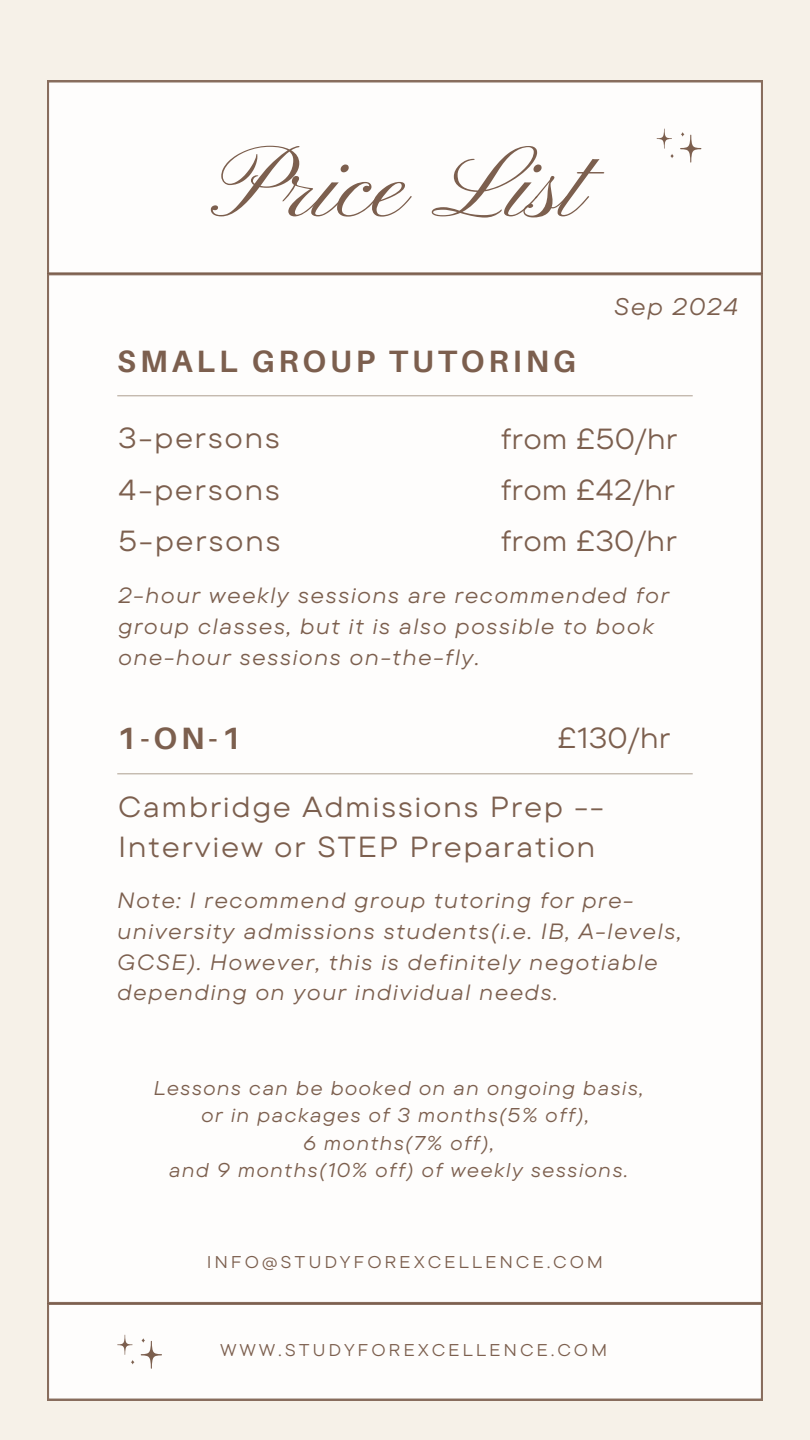
<style>
.page{position:relative;width:810px;height:1440px;background:#f6f1e8}
.page>*{position:absolute;margin:0;border:0;box-sizing:border-box;transform-origin:0 0}
.t1{font:102.8px "Pinyon Script";color:#7c5f4e}
.t2{font:700 30.9px "Aileron";letter-spacing:.13em;color:#7c5f4e}
.t3{font:29px/40.5px "TT Commons Pro Exp";letter-spacing:.05em;color:#7c5f4e}
.t4{font:italic 24px "TT Commons Pro Exp";letter-spacing:.05em;color:#7c5f4e}
.t5{font:italic 22px/30.8px "TT Commons Pro Exp";letter-spacing:.05em;color:#7c5f4e}
.t6{font:italic 19.9px/27.5px "TT Commons Pro Exp";letter-spacing:.05em;color:#7c5f4e;text-align:center}
.t7{font:17px "TT Commons Pro Exp";letter-spacing:.165em;color:#7c5f4e}
</style>
<div class="page">
<div style="left:48px;top:274px;width:714px;height:1029px;background:#fefdfc"></div>
<div style="left:48px;top:81px;width:714px;height:193px;background:#fefdfc"></div>
<div style="left:48px;top:1303px;width:714px;height:97px;background:#fefdfc"></div>
<svg style="left:657px;top:129px;width:17px;height:29px"></svg>
<svg style="left:680px;top:132px;width:21px;height:30px"></svg>
<svg style="left:117px;top:1335px;width:17px;height:30px"></svg>
<svg style="left:141px;top:1338px;width:21px;height:30px"></svg>
<hr style="left:117px;top:395px;width:576px;height:1px;background:#ad9e8f">
<hr style="left:117px;top:773px;width:576px;height:1px;background:#ad9e8f">
<h4 class="t1" style="left:222px;top:128px;width:367px">Price List</h4>
<p class="t2" style="left:117px;top:342px;width:460px">SMALL GROUP TUTORING</p>
<p class="t4" style="left:614px;top:291px;width:126px">Sep 2024</p>
<h1 class="t3" style="left:118px;top:417px;width:164px">3-persons</h1>
<h4 class="t3" style="left:118px;top:469px;width:164px">4-persons</h4>
<h2 class="t3" style="left:118px;top:520px;width:164px">5-persons</h2>
<h3 class="t3" style="left:500px;top:417px;width:179px">from £50/hr</h3>
<h3 class="t3" style="left:500px;top:469px;width:176px">from £42/hr</h3>
<h3 class="t3" style="left:500px;top:520px;width:178px">from £30/hr</h3>
<h5 class="t5" style="left:118px;top:579px;width:553px">2-hour weekly sessions are recommended for group classes, but it is also possible to book one-hour sessions on-the-fly.</h5>
<h3 class="t2" style="left:117px;top:719px;width:125px">1-ON-1</h3>
<h3 class="t3" style="left:557px;top:717px;width:115px">£130/hr</h3>
<h3 class="t3" style="left:118px;top:786px;width:488px">Cambridge Admissions Prep --<br>Interview or STEP Preparation</h3>
<h3 class="t5" style="left:117px;top:885px;width:566px">Note: I recommend group tutoring for pre&shy;university admissions students(i.e. IB, A-levels, GCSE). However, this is definitely negotiable depending on your individual needs.</h3>
<h4 class="t6" style="left:154px;top:1074px;width:492px">Lessons can be booked on an ongoing basis, or in packages of 3 months(5% off),<br>6 months(7% off),<br>and 9 months(10% off) of weekly sessions.</h4>
<h3 class="t7" style="left:207px;top:1251px;width:398px">INFO@STUDYFOREXCELLENCE.COM</h3>
<h2 class="t7" style="left:220px;top:1339px;width:389px">WWW.STUDYFOREXCELLENCE.COM</h2>
</div>
